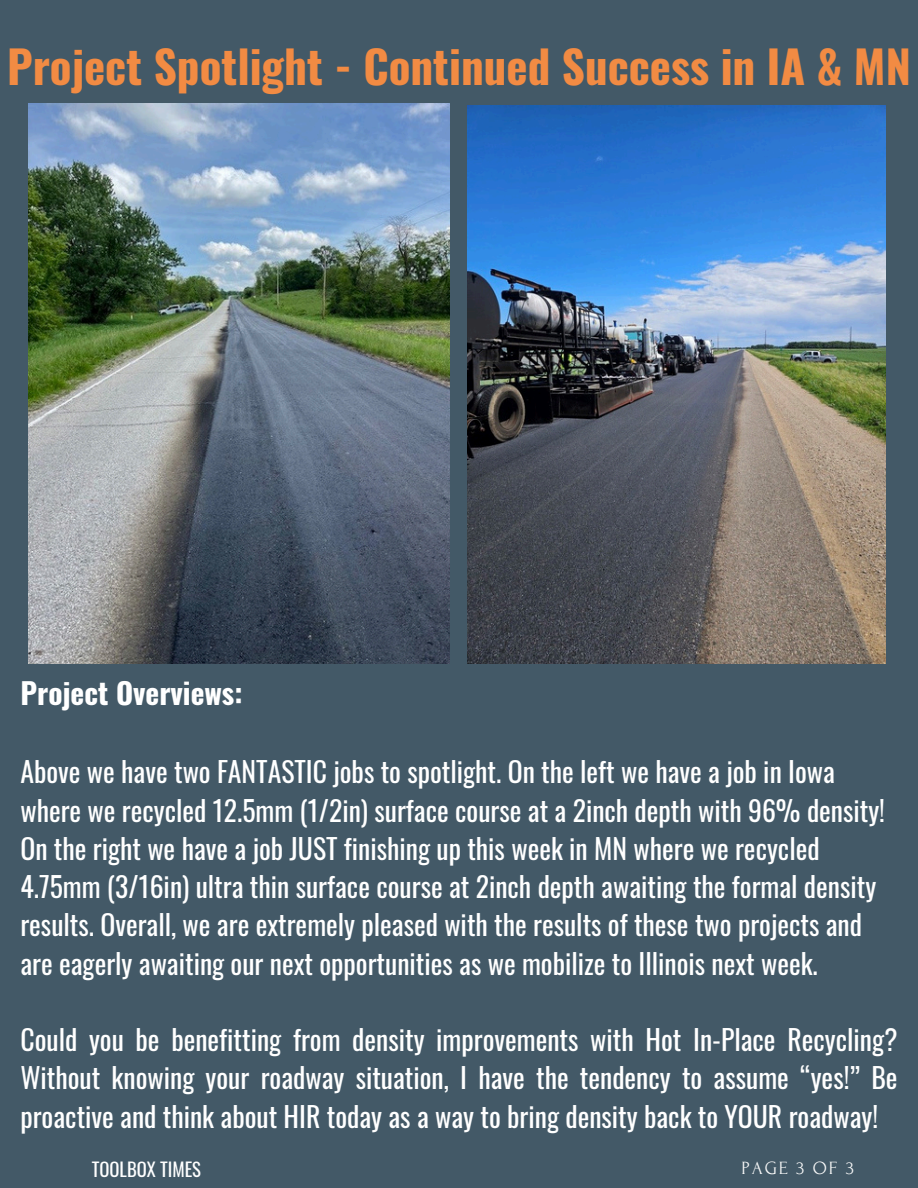
<style>
.page{position:relative;width:918px;height:1188px;background:#435967}
.page>*{position:absolute;margin:0;border:0;box-sizing:border-box;transform-origin:0 0}
.t1{font:700 45px "Oswald";color:#f28b43}
.t2{font:700 29.4px "Oswald";color:#fff}
.t3{font:27.75px/38.2px "Oswald";color:#fff}
.t4{font:18.6px "Oswald";color:#fff}
.t5{font:18.6px "Forum";letter-spacing:.1em;color:#fafafa}
</style>
<div class="page">
<img style="left:29px;top:103px;width:421px;height:561px">
<img style="left:467px;top:105px;width:419px;height:558px">
<p class="t1" style="left:7px;top:31px;width:905px">Project Spotlight - Continued Success in IA &amp; MN</p>
<h3 class="t2" style="left:20px;top:670px;width:224px">Project Overviews:</h3>
<p class="t3" style="left:20px;top:752px;width:866px">Above we have two FANTASTIC jobs to spotlight. On the left we have a job in Iowa where we recycled 12.5mm (1/2in) surface course at a 2inch depth with 96% density!<br>On the right we have a job JUST finishing up this week in MN where we recycled 4.75mm (3/16in) ultra thin surface course at 2inch depth awaiting the formal density results. Overall, we are extremely pleased with the results of these two projects and are eagerly awaiting our next opportunities as we mobilize to Illinois next week.</p>
<p class="t3" style="left:20px;top:1020px;width:879px;text-align:justify">Could you be benefitting from density improvements with Hot In-Place Recycling?<br>Without knowing your roadway situation, I have the tendency to assume “yes!” Be proactive and think about HIR today as a way to bring density back to YOUR roadway!</p>
<h2 class="t4" style="left:92px;top:1155px;width:111px">TOOLBOX TIMES</h2>
<h3 class="t5" style="left:742px;top:1158px;width:114px">PAGE 3 OF 3</h3>
</div>
